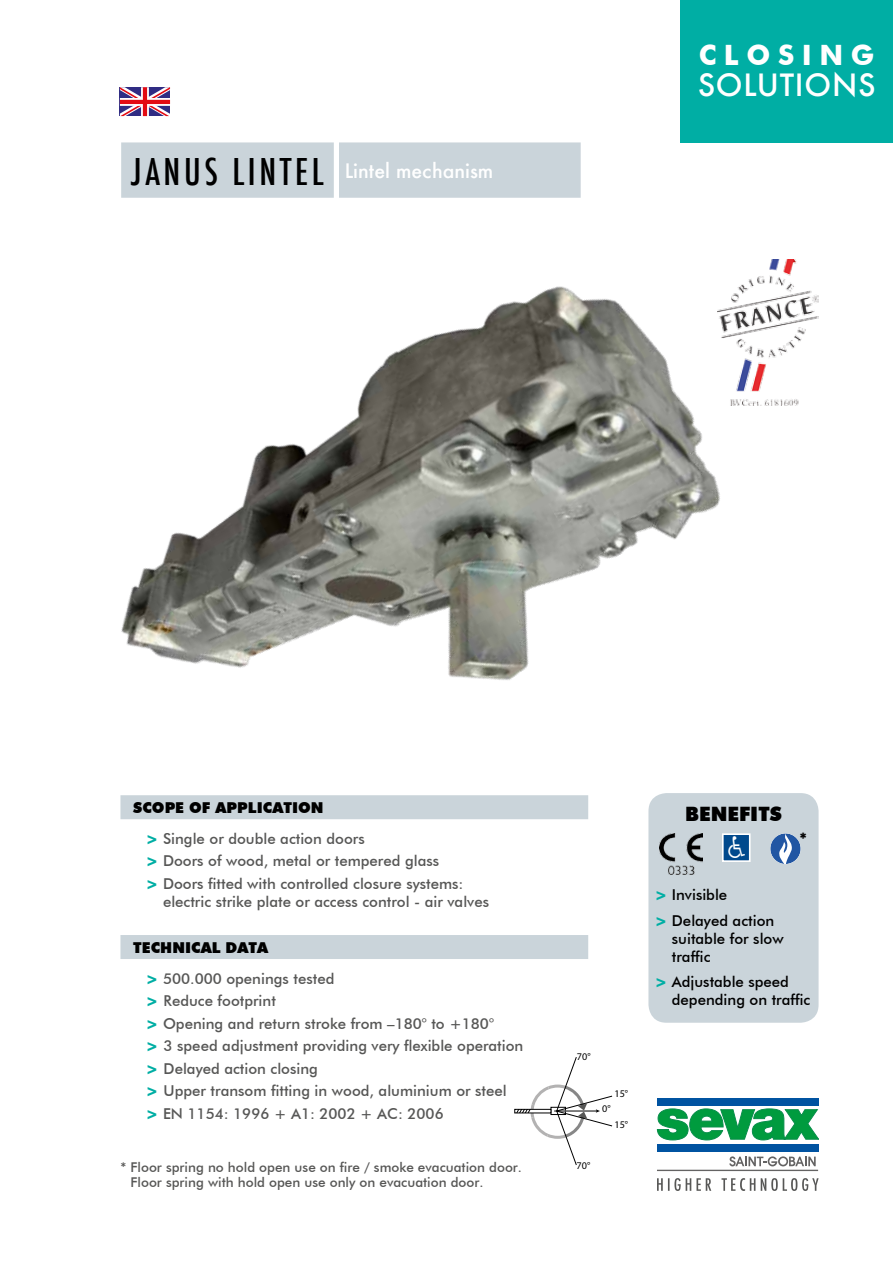
<style>
.page{position:relative;width:893px;height:1263px;background:#fff}
.page>*{position:absolute;margin:0;border:0;box-sizing:border-box;transform-origin:0 0}
.t1{font:500 30px "Futura";letter-spacing:.025em;color:#fff}
.t2{font:700 28.05px "Futura BT";letter-spacing:.27em;color:#fff}
.t3{font:900 19.8px "Futura BT";color:#000}
.t4{font:500 19.5px "Futura";color:#fff}
.t5{font:900 15.75px "Futura BT";color:#000}
.t6{font:500 15px/22.5px "Futura BT";color:#575756}
.t7{font:500 15px/18px "Futura BT";color:#000}
.t8{font:500 13.5px/15px "Futura BT";color:#575756}
.t9{font:10.2px "Myriad Pro";color:#000}
.s1{font-stretch:condensed;font-size:36px;color:#000}
.s2{font-weight:900;color:#000}
.s3{font-weight:900;color:#00aea4}
</style>
<div class="page">
<div style="left:648px;top:793px;width:171px;height:230px;background:#cad4da;border-radius:18px"></div>
<hr style="left:657px;top:1170px;width:161px;height:1px;background:#646363">
<svg style="left:729px;top:1156px;width:87px;height:10px"></svg>
<div style="left:657px;top:1098px;width:161px;height:8px;background:#0053a1"></div>
<div style="left:657px;top:1144px;width:161px;height:8px;background:#0053a1"></div>
<svg style="left:657px;top:1108px;width:162px;height:33px"></svg>
<svg style="left:657px;top:1178px;width:162px;height:13px"></svg>
<div style="left:514px;top:1109px;width:37px;height:4px;border:1px solid #000"></div>
<svg style="left:516px;top:1057px;width:97px;height:108px"></svg>
<svg style="left:120px;top:87px;width:50px;height:29px"></svg>
<img style="left:121px;top:142px;width:714px;height:720px">
<img style="left:660px;top:833px;width:42px;height:42px">
<div style="left:723px;top:834px;width:27px;height:27px;background:#00498d"></div>
<div style="left:722px;top:833px;width:29px;height:29px;border:2px solid #fff"></div>
<svg style="left:770px;top:833px;width:31px;height:31px"></svg>
<div style="left:120px;top:795px;width:468px;height:24px;background:#cad4da"></div>
<div style="left:120px;top:935px;width:468px;height:24px;background:#cad4da"></div>
<div style="left:121px;top:142px;width:460px;height:56px;background:#cad4da"></div>
<hr style="left:334px;top:142px;width:4px;height:56px;background:#fff">
<div style="left:680px;top:0;width:213px;height:142px;background:#00aea4"></div>
<h3 class="t4" style="left:131px;top:158px;width:364px"><span class="s1">JANUS LINTEL</span> Lintel mechanism</h3>
<h2 class="t2" style="left:699px;top:38px;width:177px">CLOSING</h2>
<h1 class="t1" style="left:698px;top:64px;width:180px">SOLUTIONS</h1>
<p class="t6" style="left:146px;top:792px;width:220px;line-height:31px;text-indent:-13px"><span class="s2">SCOPE OF APPLICATION<br></span><span class="s3">&gt;</span> Single or double action doors</p>
<p class="t6" style="left:146px;top:850px;width:319px"><span class="s3">&gt;</span> Doors of wood, metal or tempered glass<br><span class="s3">&gt;</span> Doors fitted with controlled closure systems:</p>
<p class="t6" style="left:163px;top:890px;width:328px">electric strike plate or access control - air valves</p>
<p class="t6" style="left:146px;top:932px;width:190px;line-height:31px;text-indent:-13px"><span class="s2">TECHNICAL DATA<br></span><span class="s3">&gt;</span> 500.000 openings tested</p>
<p class="t6" style="left:146px;top:989px;width:379px"><span class="s3">&gt;</span> Reduce footprint<br><span class="s3">&gt;</span> Opening and return stroke from –180° to +180°<br><span class="s3">&gt;</span> 3 speed adjustment providing very flexible operation <span class="s3">&gt;</span> Delayed action closing<br><span class="s3">&gt;</span> Upper transom fitting in wood, aluminium or steel<br><span class="s3">&gt;</span> EN 1154: 1996 + A1: 2002 + AC: 2006</p>
<p class="t8" style="left:130px;top:1159px;width:393px;text-indent:-10px">* Floor spring no hold open use on fire / smoke evacuation door.<br>Floor spring with hold open use only on evacuation door.</p>
<p class="t9" style="left:577px;top:1050px;width:15px">70°</p>
<p class="t9" style="left:614px;top:1087px;width:15px">15°</p>
<p class="t9" style="left:602px;top:1102px;width:10px">0°</p>
<p class="t9" style="left:614px;top:1118px;width:15px">15°</p>
<p class="t9" style="left:577px;top:1159px;width:15px">70°</p>
<h3 class="t3" style="left:685px;top:801px;width:98px">BENEFITS</h3>
<p class="t5" style="left:799px;top:829px;width:10px">*</p>
<p class="t7" style="left:655px;top:882px;width:121px;line-height:25.5px"><span class="s3">&gt;</span> Invisible<br><span class="s3">&gt;</span> Delayed action</p>
<p class="t7" style="left:672px;top:929px;width:113px">suitable for slow traffic</p>
<p class="t7" style="left:672px;top:973px;width:140px;text-indent:-17px"><span class="s3">&gt;</span> Adjustable speed depending on traffic</p>
</div>
